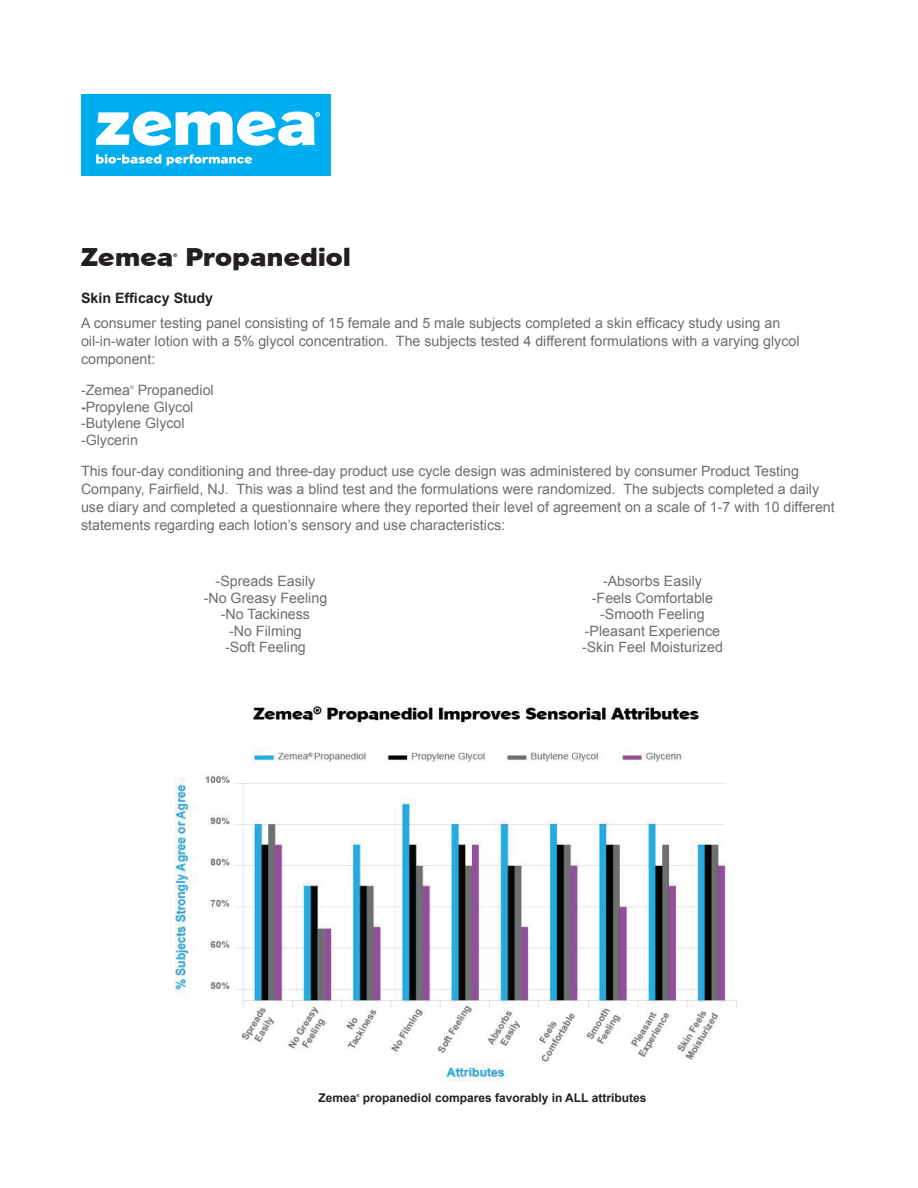
<style>
.page{position:relative;width:918px;height:1188px;background:#fff}
.page>*{position:absolute;margin:0;border:0;box-sizing:border-box;transform-origin:0 0}
.Bold_headline{font:800 25.5px "Phinster";letter-spacing:.01em;color:#231f20}
.Copy_block{font:14.25px/16.5px "Arial";color:#6c6d70}
.Bold_black_text{font:700 14.25px "Arial";color:#231f20}
.Copy_block-2{font:700 12px "Arial";color:#231f20}
.Copy_block-3{font:4.95px "Arial";color:#6c6d70}
.Bold_headline-2{font:800 4.5px "Phinster";color:#231f20}
.Copy_block-4{font:700 4.2px "Arial";color:#231f20}
.s1{font-weight:700}
</style>
<div class="page">
<div style="left:81px;top:94px;width:250px;height:82px;background:#00aeef"></div>
<svg style="left:96px;top:154px;width:65px;height:10px"></svg>
<svg style="left:167px;top:154px;width:85px;height:12px"></svg>
<svg style="left:96px;top:112px;width:224px;height:34px"></svg>
<img style="left:175px;top:705px;width:562px;height:376px">
<p class="Bold_headline" style="left:81px;top:243px;width:94px">Zemea</p>
<p class="Bold_headline-2" style="left:174px;top:253px;width:5px">®</p>
<p class="Bold_headline" style="left:186px;top:243px;width:167px">Propanediol</p>
<p class="Bold_black_text" style="left:81px;top:288px;width:134px">Skin Efficacy Study</p>
<p class="Copy_block" style="left:81px;top:314px;width:720px;line-height:18px">A consumer testing panel consisting of 15 female and 5 male subjects completed a skin efficacy study using an oil-in-water lotion with a 5% glycol concentration. The subjects tested 4 different formulations with a varying glycol component:</p>
<p class="Copy_block" style="left:81px;top:382px;width:51px">-Zemea</p>
<p class="Copy_block-3" style="left:130px;top:384px;width:5px">®</p>
<p class="Copy_block" style="left:81px;top:382px;width:134px;text-indent:57px">Propanediol <span class="s1">-</span>Propylene Glycol -Butylene Glycol -Glycerin</p>
<p class="Copy_block" style="left:81px;top:462px;width:755px;line-height:18px">This four-day conditioning and three-day product use cycle design was administered by consumer Product Testing Company, Fairfield, NJ. This was a blind test and the formulations were randomized. The subjects completed a daily use diary and completed a questionnaire where they reported their level of agreement on a scale of 1-7 with 10 different statements regarding each lotion’s sensory and use characteristics:</p>
<p class="Copy_block" style="left:204px;top:573px;width:125px;text-align:center">-Spreads Easily -No Greasy Feeling -No Tackiness<br>-No Filming<br>-Soft Feeling</p>
<p class="Copy_block" style="left:582px;top:573px;width:142px;text-align:center">-Absorbs Easily -Feels Comfortable -Smooth Feeling -Pleasant Experience -Skin Feel Moisturized</p>
<p class="Copy_block-2" style="left:319px;top:1090px;width:40px">Zemea</p>
<p class="Copy_block-4" style="left:357px;top:1093px;width:5px">®</p>
<p class="Copy_block-2" style="left:363px;top:1090px;width:285px">propanediol compares favorably in ALL attributes</p>
</div>
